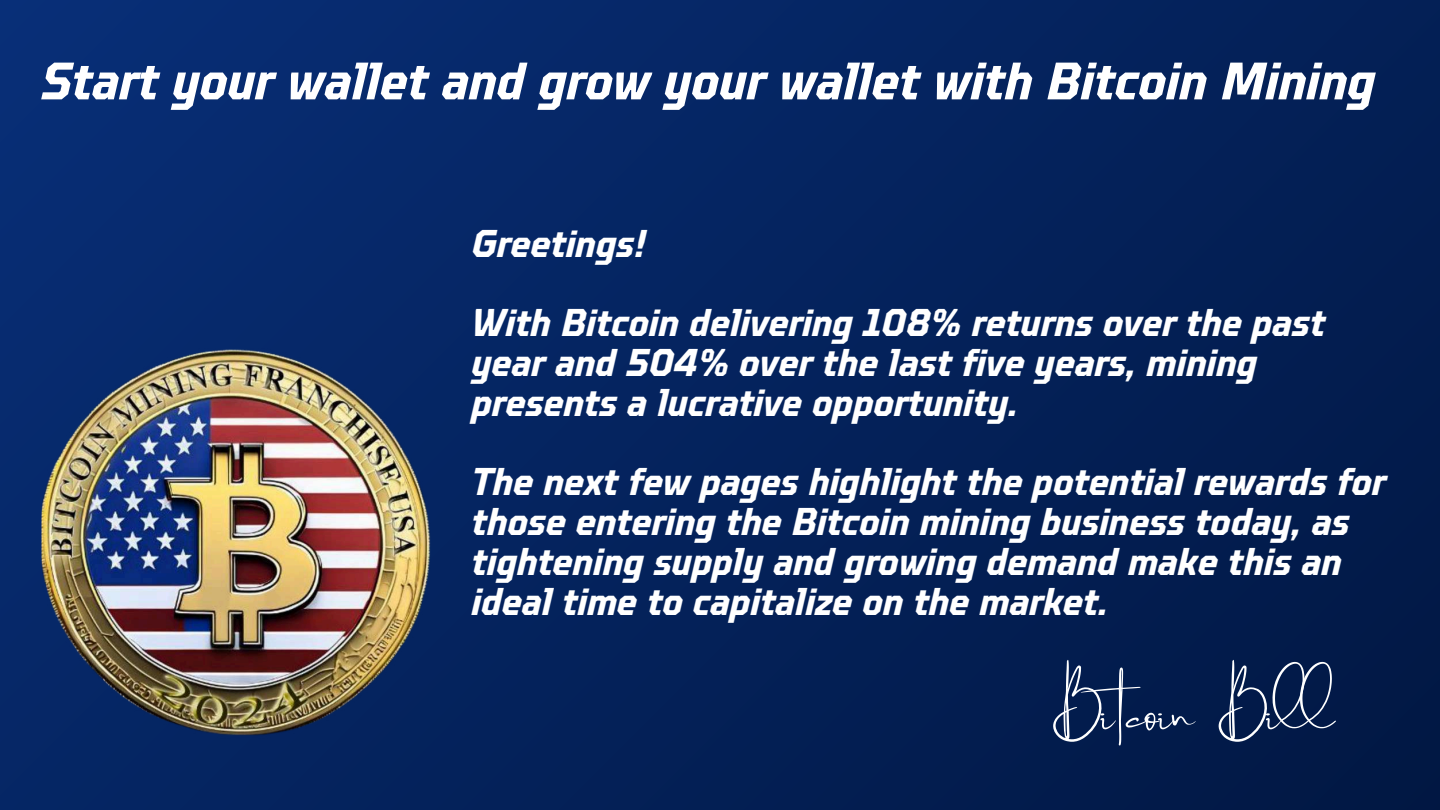
<style>
.page{position:relative;width:1440px;height:810px;background:#fff}
.page>*{position:absolute;margin:0;border:0;box-sizing:border-box;transform-origin:0 0}
.t1{font:59.2px "Brilliant Signature 1";color:#fff}
.t2{font:italic 700 52.5px "TT Octosquares Cond";color:#fff}
.t3{font:italic 700 38.5px/39.8px "TT Octosquares Cond";color:#fff}
</style>
<div class="page">
<div style="left:0;top:0;width:1440px;height:810px;background:linear-gradient(to right,#072c72,#021b4b)"></div>
<img style="left:41px;top:335px;width:390px;height:433px;border-radius:45px">
<h2 class="t2" style="left:41px;top:44px;width:1335px">Start your wallet and grow your wallet with Bitcoin Mining</h2>
<p class="t3" style="left:472px;top:204px;width:855px;line-height:79.5px">Greetings!<br>With Bitcoin delivering 108% returns over the past</p>
<p class="t3" style="left:472px;top:343px;width:787px">year and 504% over the last five years, mining presents a lucrative opportunity.</p>
<p class="t3" style="left:472px;top:462px;width:916px">The next few pages highlight the potential rewards for those entering the Bitcoin mining business today, as tightening supply and growing demand make this an ideal time to capitalize on the market.</p>
<h1 class="t1" style="left:1053px;top:683px;width:284px">Bitcoin Bill</h1>
</div>
